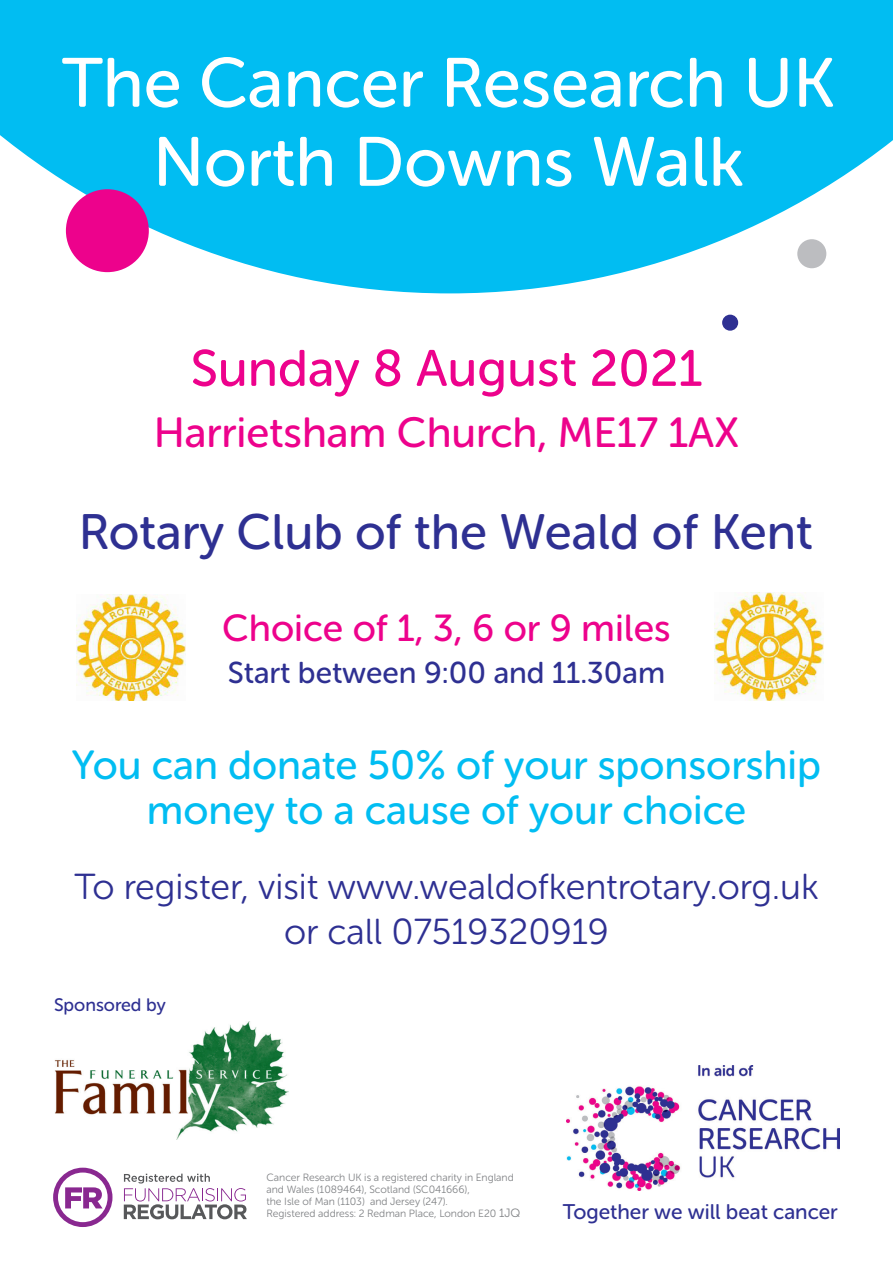
<style>
.page{position:relative;width:893px;height:1263px;background:#fff}
.page>*{position:absolute;margin:0;border:0;box-sizing:border-box;transform-origin:0 0}
.t1{font:69.3px/79.1px "Museo Sans Rounded 500";color:#fff;text-align:center}
.t2{font:51px "Museo Sans Rounded 500";color:#ed028c}
.t3{font:49.5px "Museo Sans Rounded 500";color:#2e3092}
.t4{font:42px "Museo Sans Rounded 500";color:#ed028c}
.t5{font:40.5px/45px "Museo Sans Rounded 500";color:#01bdf2;text-align:center}
.t6{font:37.5px "Museo Sans Rounded 500";color:#ed028c}
.t7{font:36px/45px "Museo Sans Rounded 300";color:#2e3092;text-align:center}
.t8{font:30px "Museo Sans Rounded 500";color:#2e3092}
.t9{font:21px "Museo Sans Rounded 500";color:#2e3092}
.t10{font:18px "Museo Sans Rounded 500";color:#2e3092}
.t11{font:10.5px/12px "Museo Sans Rounded 300";color:#808285}
.s1{font-size:12px}
</style>
<div class="page">
<svg style="left:0;top:0;width:893px;height:293px;fill:#01bdf2"></svg>
<div style="left:66px;top:189px;width:83px;height:83px;background:#ed028c;border-radius:50%"></div>
<div style="left:797px;top:239px;width:29px;height:29px;background:#bcbdc0;border-radius:50%"></div>
<img style="left:566px;top:1065px;width:273px;height:125px">
<img style="left:715px;top:593px;width:109px;height:108px">
<div style="left:723px;top:315px;width:14px;height:15px;background:#2e3092;border-radius:50%"></div>
<div style="left:722px;top:315px;width:16px;height:16px;border:2px solid #2e3092;border-radius:50%"></div>
<img style="left:54px;top:1021px;width:235px;height:119px">
<img style="left:76px;top:594px;width:109px;height:107px">
<svg style="left:53px;top:1168px;width:59px;height:59px"></svg>
<svg style="left:124px;top:1173px;width:123px;height:46px"></svg>
<p class="t1" style="left:62px;top:44px;width:775px">The Cancer Research UK<br>North Downs Walk</p>
<p class="t2" style="left:191px;top:340px;width:513px">Sunday 8 August 2021</p>
<p class="t4" style="left:154px;top:409px;width:587px">Harrietsham Church, ME17 1AX</p>
<p class="t3" style="left:79px;top:505px;width:735px">Rotary Club of the Weald of Kent</p>
<p class="t6" style="left:222px;top:607px;width:450px">Choice of 1, 3, 6 or 9 miles</p>
<p class="t8" style="left:228px;top:656px;width:439px">Start between 9:00 and 11.30am</p>
<p class="t5" style="left:72px;top:742px;width:750px">You can donate 50% of your sponsorship money to a cause of your choice</p>
<p class="t7" style="left:74px;top:864px;width:745px">To register, visit www.wealdofkentrotary.org.uk or call 07519320919</p>
<p class="t10" style="left:54px;top:995px;width:113px">Sponsored by</p>
<p class="t11" style="left:266px;top:1172px;width:249px">Cancer Research UK is a registered charity in England and Wales (1089464), Scotland (SC041666),</p>
<p class="t11" style="left:266px;top:1196px;width:255px">the Isle of Man (1103) and Jersey (247).<br>Registered address: 2 Redman Place, London E20 <span class="s1">1JQ</span></p>
<p class="t9" style="left:563px;top:1200px;width:276px">Together we will beat cancer</p>
</div>
